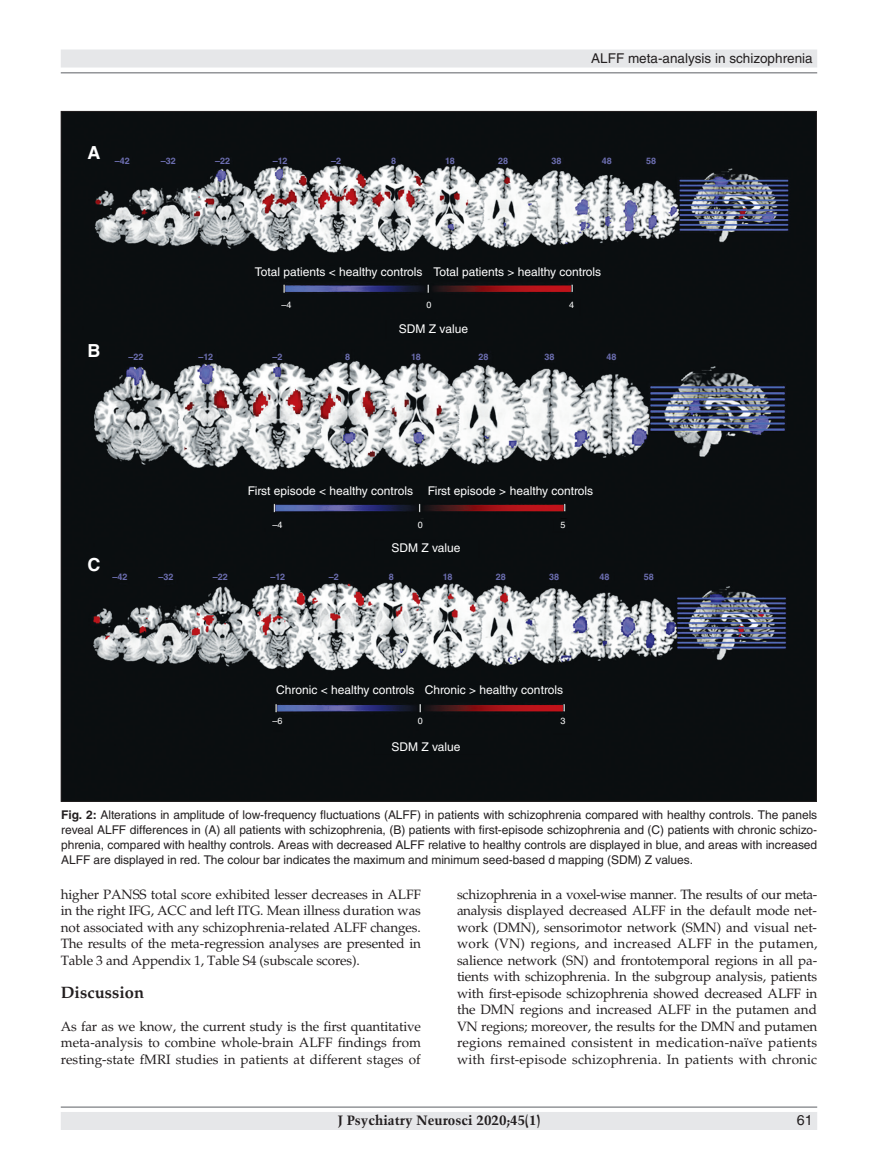
<style>
.page{position:relative;width:878px;height:1175px;background:#fff}
.page>*{position:absolute;margin:0;border:0;box-sizing:border-box;transform-origin:0 0}
.t1{font:700 18px "Helvetica LT Std";color:#fff}
.t2{font:700 16.5px "Palatino LT Std";color:#231f20}
.t3{font:14.25px "Helvetica LT Std";color:#231f20}
.t4{font:13.5px/16.5px "Palatino LT Std";color:#231f20;text-align:justify}
.t5{font:13.5px "Helvetica LT Std";color:#231f20}
.t6{font:700 13.5px "Trump Mediaeval LT Std";color:#231f20}
.t7{font:12px/15px "Helvetica LT Std";letter-spacing:-.005em;color:#231f20;text-align:justify}
.t8{font:12px "Helvetica LT Std";color:#fff}
.t9{font:700 9px "Helvetica LT Std";color:#6c6eb0}
.t10{font:9px "Helvetica LT Std";color:#fff}
.s1{font-weight:700}
</style>
<div class="page">
<div style="left:61px;top:50px;width:756px;height:18px;background:#e6e7e9"></div>
<hr style="left:61px;top:72px;width:756px;height:2px;background:#939598">
<div style="left:61px;top:1112px;width:756px;height:18px;background:#e6e7e9"></div>
<hr style="left:61px;top:1106px;width:756px;height:1px;background:#939598">
<img style="left:63px;top:113px;width:751px;height:686px">
<p class="t5" style="left:591px;top:50px;width:223px">ALFF meta-analysis in schizophrenia</p>
<h1 class="t1" style="left:87px;top:141px;width:14px">A</h1>
<p class="t9" style="left:115px;top:155px;width:17px">–42</p>
<p class="t9" style="left:161px;top:155px;width:17px">–32</p>
<p class="t9" style="left:215px;top:155px;width:17px">–22</p>
<p class="t9" style="left:273px;top:155px;width:16px">–12</p>
<p class="t9" style="left:331px;top:155px;width:12px">–2</p>
<p class="t9" style="left:391px;top:155px;width:7px">8</p>
<p class="t9" style="left:445px;top:155px;width:11px">18</p>
<p class="t9" style="left:498px;top:155px;width:12px">28</p>
<p class="t9" style="left:551px;top:155px;width:12px">38</p>
<p class="t9" style="left:601px;top:155px;width:12px">48</p>
<p class="t9" style="left:646px;top:155px;width:12px">58</p>
<h1 class="t1" style="left:87px;top:340px;width:14px">B</h1>
<p class="t8" style="left:255px;top:265px;width:348px">Total patients &lt; healthy controls Total patients &gt; healthy controls</p>
<p class="t10" style="left:281px;top:300px;width:12px">–4</p>
<p class="t10" style="left:426px;top:300px;width:7px">0</p>
<p class="t10" style="left:569px;top:300px;width:7px">4</p>
<p class="t8" style="left:399px;top:322px;width:71px">SDM Z value</p>
<p class="t9" style="left:128px;top:351px;width:17px">–22</p>
<p class="t9" style="left:198px;top:351px;width:16px">–12</p>
<p class="t9" style="left:272px;top:351px;width:12px">–2</p>
<p class="t9" style="left:345px;top:351px;width:7px">8</p>
<p class="t9" style="left:411px;top:351px;width:11px">18</p>
<p class="t9" style="left:478px;top:351px;width:12px">28</p>
<p class="t9" style="left:544px;top:351px;width:11px">38</p>
<p class="t9" style="left:606px;top:351px;width:12px">48</p>
<h1 class="t1" style="left:87px;top:554px;width:14px">C</h1>
<p class="t8" style="left:248px;top:483px;width:347px">First episode &lt; healthy controls First episode &gt; healthy controls</p>
<p class="t10" style="left:272px;top:519px;width:12px">–4</p>
<p class="t10" style="left:417px;top:519px;width:7px">0</p>
<p class="t10" style="left:560px;top:519px;width:7px">5</p>
<p class="t8" style="left:391px;top:541px;width:71px">SDM Z value</p>
<p class="t9" style="left:112px;top:571px;width:17px">–42</p>
<p class="t9" style="left:158px;top:571px;width:17px">–32</p>
<p class="t9" style="left:213px;top:571px;width:17px">–22</p>
<p class="t9" style="left:270px;top:571px;width:16px">–12</p>
<p class="t9" style="left:329px;top:571px;width:12px">–2</p>
<p class="t9" style="left:389px;top:571px;width:7px">8</p>
<p class="t9" style="left:443px;top:571px;width:11px">18</p>
<p class="t9" style="left:496px;top:571px;width:12px">28</p>
<p class="t9" style="left:549px;top:571px;width:12px">38</p>
<p class="t9" style="left:599px;top:571px;width:12px">48</p>
<p class="t9" style="left:643px;top:571px;width:12px">58</p>
<p class="t8" style="left:276px;top:683px;width:288px">Chronic &lt; healthy controls Chronic &gt; healthy controls</p>
<p class="t10" style="left:272px;top:716px;width:12px">–6</p>
<p class="t10" style="left:417px;top:716px;width:7px">0</p>
<p class="t10" style="left:560px;top:716px;width:7px">3</p>
<p class="t8" style="left:391px;top:739px;width:71px">SDM Z value</p>
<p class="t7" style="left:61px;top:807px;width:757px"><span class="s1">Fig. 2:</span> Alterations in amplitude of low-frequency fluctuations (ALFF) in patients with schizophrenia compared with healthy controls. The panels reveal ALFF differences in (A) all patients with schizophrenia, (B) patients with first-episode schizophrenia and (C) patients with chronic schizo&shy;phrenia, compared with healthy controls. Areas with decreased ALFF relative to healthy controls are displayed in blue, and areas with increased ALFF are displayed in red. The colour bar indicates the maximum and minimum seed-based d mapping (SDM) Z values.</p>
<p class="t4" style="left:61px;top:886px;width:362px">higher PANSS total score exhibited lesser decreases in ALFF in the right IFG, ACC and left ITG. Mean illness duration was not associated with any schizophrenia-related ALFF changes.<br>The results of the meta-regression analyses are presented in Table 3 and Appendix 1, Table S4 (subscale scores).</p>
<p class="t2" style="left:61px;top:982px;width:85px">Discussion</p>
<p class="t4" style="left:61px;top:1018px;width:362px">As far as we know, the current study is the first quantitative meta-analysis to combine whole-brain ALFF findings from resting-state fMRI studies in patients at different stages of</p>
<p class="t4" style="left:457px;top:886px;width:362px">schizophrenia in a voxel-wise manner. The results of our meta&shy;analysis displayed decreased ALFF in the default mode net&shy;work (DMN), sensorimotor network (SMN) and visual net&shy;work (VN) regions, and increased ALFF in the putamen, salience network (SN) and frontotemporal regions in all pa&shy;tients with schizophrenia. In the subgroup analysis, patients with first-episode schizophrenia showed decreased ALFF in the DMN regions and increased ALFF in the putamen and VN regions; moreover, the results for the DMN and putamen regions remained consistent in medication-naïve patients with first-episode schizophrenia. In patients with chronic</p>
<p class="t6" style="left:337px;top:1112px;width:204px">J Psychiatry Neurosci 2020;45(1)</p>
<p class="t3" style="left:796px;top:1112px;width:17px">61</p>
</div>
